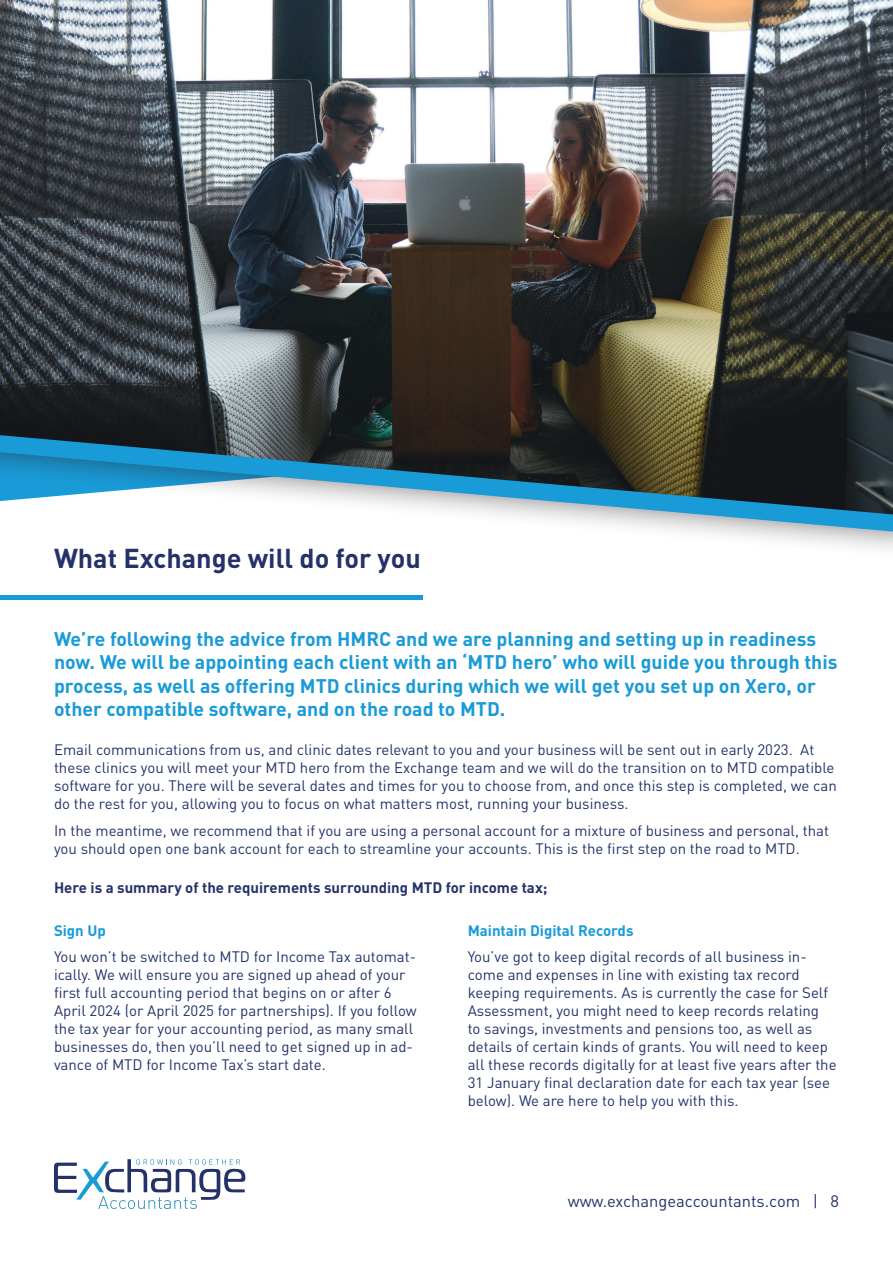
<style>
.page{position:relative;width:893px;height:1263px;background:#fff}
.page>*{position:absolute;margin:0;border:0;box-sizing:border-box;transform-origin:0 0}
.t1{font:700 27px "DIN";color:#25326a}
.t2{font:700 19.5px/23.4px "DIN";color:#199bd8}
.t3{font:16.5px "DIN";color:#25326a}
.t4{font:15px/18px "DIN";color:#25326a}
.t5{font:700 15px "DIN";color:#25326a}
.t6{font:700 15px "DIN";color:#199bd8}
</style>
<div class="page">
<svg style="left:54px;top:1159px;width:191px;height:50px"></svg>
<div style="left:0;top:595px;width:422px;height:5px;background:#199bd8"></div>
<div style="left:0;top:0;width:893px;height:560px;background:#231f20;opacity:.6"></div>
<svg style="left:0;top:514px;width:893px;height:17px"></svg>
<img style="left:0;top:0;width:893px;height:514px">
<h1 class="t1" style="left:54px;top:540px;width:368px">What Exchange will do for you</h1>
<p class="t2" style="left:54px;top:626px;width:785px">We’re following the advice from HMRC and we are planning and setting up in readiness now. We will be appointing each client with an ‘MTD hero’ who will guide you through this process, as well as offering MTD clinics during which we will get you set up on Xero, or other compatible software, and on the road to MTD.</p>
<p class="t4" style="left:54px;top:740px;width:784px">Email communications from us, and clinic dates relevant to you and your business will be sent out in early 2023. At these clinics you will meet your MTD hero from the Exchange team and we will do the transition on to MTD compatible software for you. There will be several dates and times for you to choose from, and once this step is completed, we can do the rest for you, allowing you to focus on what matters most, running your business.</p>
<p class="t4" style="left:54px;top:821px;width:777px">In the meantime, we recommend that if you are using a personal account for a mixture of business and personal, that you should open one bank account for each to streamline your accounts. This is the first step on the road to MTD.</p>
<p class="t5" style="left:54px;top:878px;width:495px">Here is a summary of the requirements surrounding MTD for income tax;</p>
<p class="t6" style="left:54px;top:920px;width:53px">Sign Up</p>
<p class="t4" style="left:54px;top:947px;width:364px">You won’t be switched to MTD for Income Tax automat&shy;ically. We will ensure you are signed up ahead of your first full accounting period that begins on or after 6<br>April 2024 (or April 2025 for partnerships). If you follow the tax year for your accounting period, as many small businesses do, then you’ll need to get signed up in ad&shy;vance of MTD for Income Tax’s start date.</p>
<p class="t6" style="left:468px;top:920px;width:167px">Maintain Digital Records</p>
<p class="t4" style="left:468px;top:947px;width:370px">You’ve got to keep digital records of all business in&shy;come and expenses in line with existing tax record keeping requirements. As is currently the case for Self Assessment, you might need to keep records relating<br>to savings, investments and pensions too, as well as details of certain kinds of grants. You will need to keep all these records digitally for at least five years after the 31 January final declaration date for each tax year (see below). We are here to help you with this.</p>
<p class="t3" style="left:568px;top:1191px;width:273px">www.exchangeaccountants.com | 8</p>
</div>
